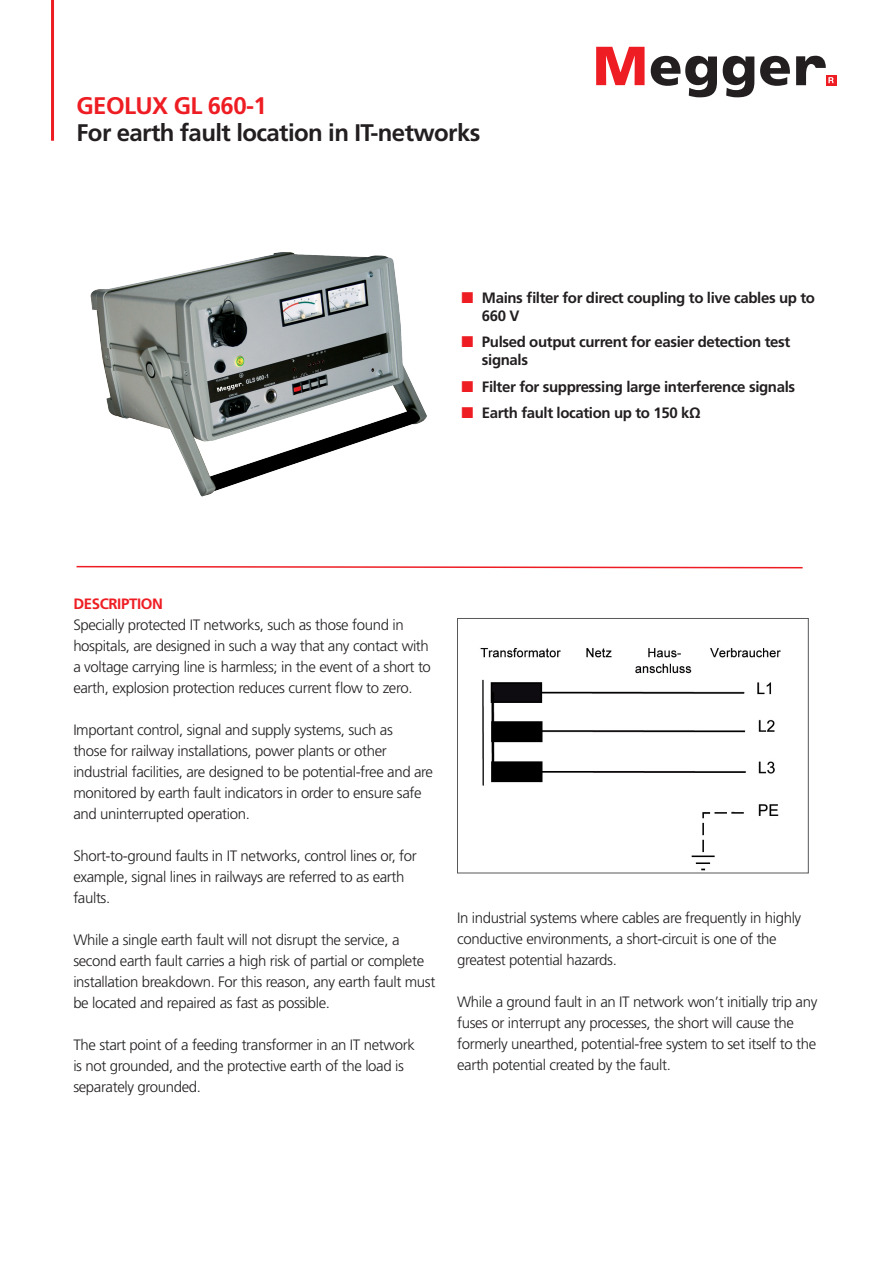
<style>
.page{position:relative;width:893px;height:1263px;background:#fff}
.page>*{position:absolute;margin:0;border:0;box-sizing:border-box;transform-origin:0 0}
.Product_Description{font:700 24px "Frutiger LT Pro";letter-spacing:-.025em;color:#231f20}
.Product_Name{font:700 24px "Frutiger LT Pro";letter-spacing:-.025em;color:#ee1d23}
.Body{font:300 15px/21px "Frutiger LT Pro";letter-spacing:-.025em;color:#231f20}
.t1{font:700 15px/18px "Frutiger LT Pro";letter-spacing:-.025em;color:#231f20}
.CopyHeader{font:700 15px "Frutiger LT Pro";letter-spacing:-.025em;color:#ee1d23}
</style>
<div class="page">
<hr style="left:51px;top:0;width:3px;height:141px;background:#ee1d23">
<svg style="left:596px;top:47px;width:49px;height:38px"></svg>
<svg style="left:651px;top:56px;width:66px;height:41px"></svg>
<svg style="left:723px;top:56px;width:31px;height:41px"></svg>
<svg style="left:760px;top:56px;width:30px;height:30px"></svg>
<div style="left:826px;top:75px;width:10px;height:10px;background:#ee1d23"></div>
<svg style="left:796px;top:55px;width:38px;height:30px"></svg>
<svg style="left:76px;top:565px;width:727px;height:4px"></svg>
<img style="left:90px;top:252px;width:337px;height:245px">
<img style="left:480px;top:648px;width:301px;height:223px">
<div style="left:457px;top:618px;width:352px;height:255px;border:1px solid #57585a"></div>
<p class="Product_Name" style="left:77px;top:91px;width:192px">GEOLUX GL 660-1</p>
<p class="Product_Description" style="left:77px;top:118px;width:405px">For earth fault location in IT-networks</p>
<p class="t1" style="left:482px;top:289px;width:335px">Mains filter for direct coupling to live cables up to<br>660 V</p>
<p class="t1" style="left:482px;top:333px;width:310px">Pulsed output current for easier detection test signals</p>
<p class="t1" style="left:482px;top:378px;width:315px">Filter for suppressing large interference signals</p>
<p class="t1" style="left:482px;top:404px;width:220px">Earth fault location up to 150 kΩ</p>
<p class="CopyHeader" style="left:73px;top:595px;width:91px">DESCRIPTION</p>
<p class="Body" style="left:73px;top:614px;width:359px">Specially protected IT networks, such as those found in hospitals, are designed in such a way that any contact with a voltage carrying line is harmless; in the event of a short to earth, explosion protection reduces current flow to zero.</p>
<p class="Body" style="left:73px;top:719px;width:361px">Important control, signal and supply systems, such as<br>those for railway installations, power plants or other industrial facilities, are designed to be potential-free and are monitored by earth fault indicators in order to ensure safe and uninterrupted operation.</p>
<p class="Body" style="left:73px;top:845px;width:345px">Short-to-ground faults in IT networks, control lines or, for example, signal lines in railways are referred to as earth faults.</p>
<p class="Body" style="left:73px;top:929px;width:364px">While a single earth fault will not disrupt the service, a second earth fault carries a high risk of partial or complete installation breakdown. For this reason, any earth fault must be located and repaired as fast as possible.</p>
<p class="Body" style="left:73px;top:1034px;width:343px">The start point of a feeding transformer in an IT network is not grounded, and the protective earth of the load is separately grounded.</p>
<p class="Body" style="left:457px;top:907px;width:346px">In industrial systems where cables are frequently in highly conductive environments, a short-circuit is one of the greatest potential hazards.</p>
<p class="Body" style="left:457px;top:991px;width:362px">While a ground fault in an IT network won’t initially trip any fuses or interrupt any processes, the short will cause the formerly unearthed, potential-free system to set itself to the earth potential created by the fault.</p>
</div>
